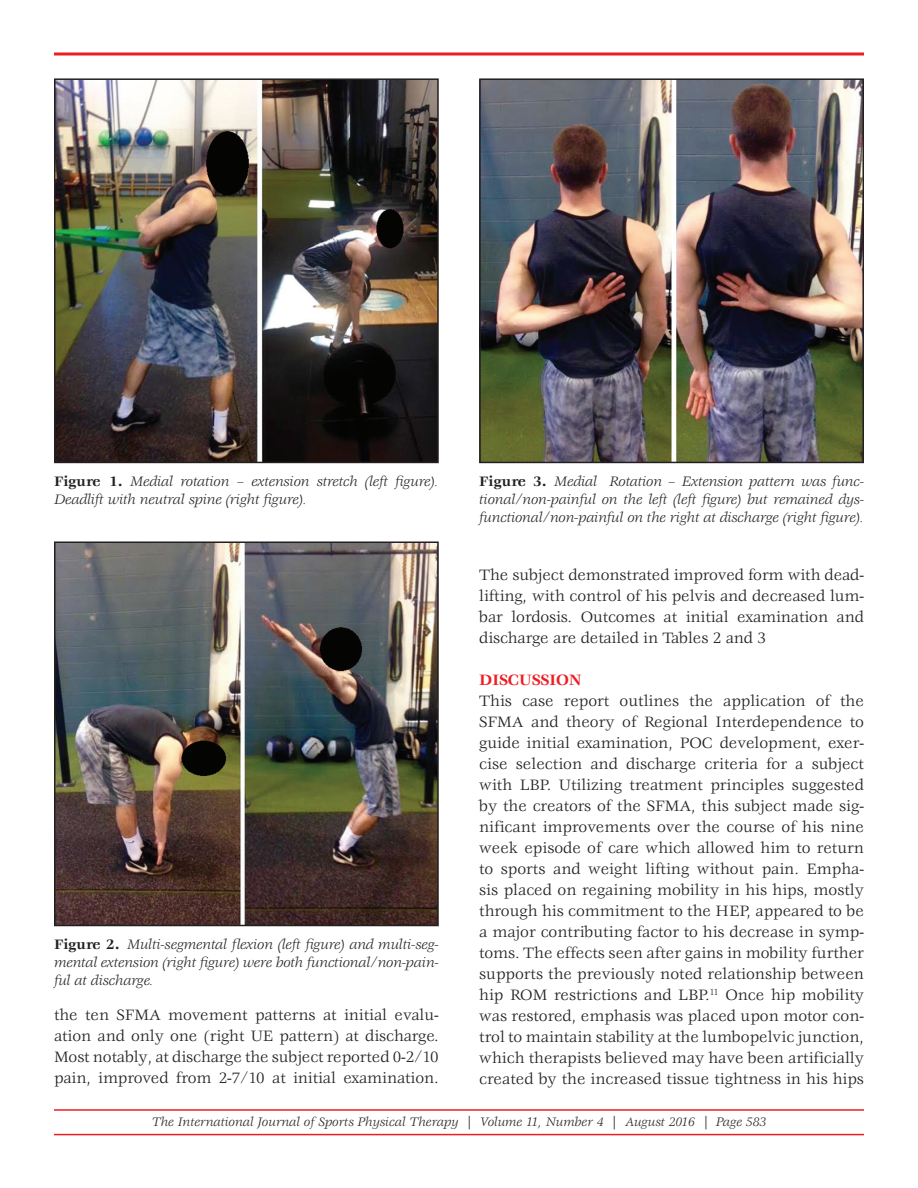
<style>
.page{position:relative;width:918px;height:1188px;background:#fff}
.page>*{position:absolute;margin:0;border:0;box-sizing:border-box;transform-origin:0 0}
.t1{font:16.5px/21px "Veljovic Std";letter-spacing:-.005em;color:#231f20;text-align:justify}
.t2{font:700 16.5px "Veljovic Std";color:#ee1d23}
.t3{font:italic 15px/18px "Veljovic Std";letter-spacing:-.005em;color:#231f20;text-align:justify}
.t4{font:italic 13.5px "Veljovic Std";color:#231f20}
.s1{font-weight:700;font-style:normal}
</style>
<div class="page">
<hr style="left:54px;top:1109px;width:810px;height:2px;background:#ee1d23">
<hr style="left:54px;top:1134px;width:810px;height:1px;background:#ee1d23">
<svg style="left:54px;top:52px;width:810px;height:4px;background:#f25559"></svg>
<img style="left:57px;top:81px;width:379px;height:379px">
<div style="left:54px;top:78px;width:385px;height:385px;border:2px solid #231f20"></div>
<img style="left:57px;top:545px;width:379px;height:378px">
<div style="left:54px;top:542px;width:385px;height:384px;border:2px solid #231f20"></div>
<img style="left:482px;top:81px;width:379px;height:379px">
<div style="left:479px;top:78px;width:385px;height:385px;border:2px solid #231f20"></div>
<p class="t3" style="left:54px;top:473px;width:386px"><span class="s1">Figure 1.</span> Medial rotation – extension stretch (left figure).<br>Deadlift with neutral spine (right figure).</p>
<p class="t3" style="left:54px;top:936px;width:386px"><span class="s1">Figure 2.</span> Multi-segmental flexion (left figure) and multi-seg&shy;mental extension (right figure) were both functional/non-pain&shy;ful at discharge.</p>
<p class="t1" style="left:54px;top:1005px;width:386px">the ten SFMA movement patterns at initial evalu&shy;ation and only one (right UE pattern) at discharge.<br>Most notably, at discharge the subject reported 0-2/10 pain, improved from 2-7/10 at initial examination.</p>
<p class="t3" style="left:479px;top:473px;width:386px"><span class="s1">Figure 3.</span> Medial Rotation – Extension pattern was func&shy;tional/non-painful on the left (left figure) but remained dys&shy;functional/non-painful on the right at discharge (right figure).</p>
<p class="t1" style="left:479px;top:566px;width:386px">The subject demonstrated improved form with dead&shy;lifting, with control of his pelvis and decreased lum&shy;bar lordosis. Outcomes at initial examination and discharge are detailed in Tables 2 and 3</p>
<p class="t2" style="left:479px;top:673px;width:104px">DISCUSSION</p>
<p class="t1" style="left:479px;top:692px;width:386px">This case report outlines the application of the SFMA and theory of Regional Interdependence to guide initial examination, POC development, exer&shy;cise selection and discharge criteria for a subject with LBP. Utilizing treatment principles suggested by the creators of the SFMA, this subject made sig&shy;nificant improvements over the course of his nine week episode of care which allowed him to return to sports and weight lifting without pain. Empha&shy;sis placed on regaining mobility in his hips, mostly through his commitment to the HEP, appeared to be a major contributing factor to his decrease in symp&shy;toms. The effects seen after gains in mobility further supports the previously noted relationship between hip ROM restrictions and LBP.<sup>11</sup> Once hip mobility was restored, emphasis was placed upon motor con&shy;trol to maintain stability at the lumbopelvic junction, which therapists believed may have been artificially created by the increased tissue tightness in his hips</p>
<p class="t4" style="left:152px;top:1117px;width:616px">The International Journal of Sports Physical Therapy | Volume 11, Number 4 | August 2016 | Page 583</p>
</div>
